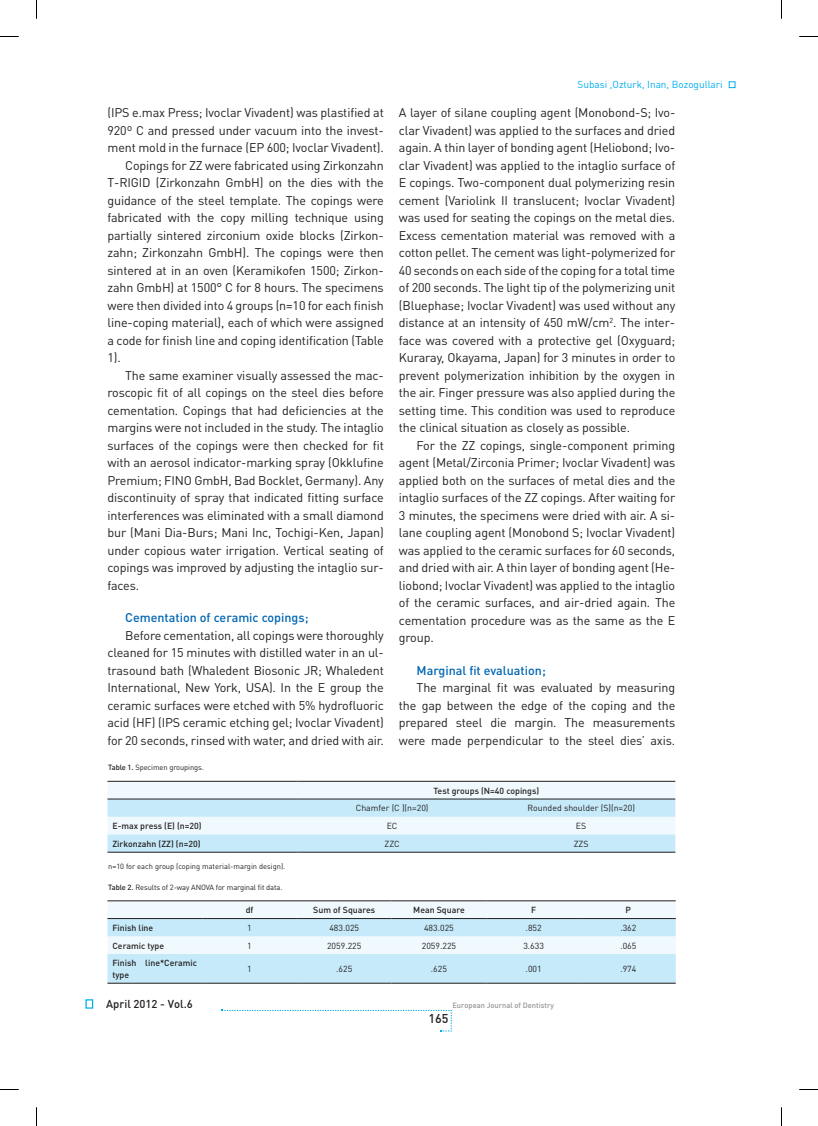
<style>
.page{position:relative;width:818px;height:1126px;background:#fff}
.page>*{position:absolute;margin:0;border:0;box-sizing:border-box;transform-origin:0 0}
.t1{font:12.5px/17.5px "DIN Pro";letter-spacing:-.01em;color:#231f20;text-align:justify}
.t2{font:500 12.5px "DIN Pro";color:#0166b3}
.t3{font:12.5px "Din B Medium";color:#231f20}
.t4{font:11.25px "Din B Medium";color:#231f20}
.t5{font:10px "Din B Regular";color:#00aeef}
.t6{font:500 8.75px/12.5px "DIN Pro";color:#231f20}
.t7{font:8.75px "DIN Pro";color:#231f20}
.t8{font:7.5px "DIN Pro";letter-spacing:-.01em;color:#231f20}
.t9{font:7.5px "Din B Medium";color:#939598}
.s1{font-weight:500}
</style>
<div class="page">
<div style="left:85px;top:999px;width:8px;height:9px;border:1px solid #00aeef"></div>
<svg style="left:222px;top:1009px;width:230px;height:22px"></svg>
<svg style="left:107px;top:782px;width:568px;height:69px"></svg>
<hr style="left:107px;top:781px;width:190px;height:1px;background:#231f20">
<hr style="left:297px;top:781px;width:189px;height:1px;background:#231f20">
<hr style="left:486px;top:781px;width:189px;height:1px;background:#231f20">
<hr style="left:107px;top:798px;width:190px;height:1px;background:#231f20">
<hr style="left:297px;top:798px;width:189px;height:1px;background:#231f20">
<hr style="left:486px;top:798px;width:189px;height:1px;background:#231f20">
<hr style="left:107px;top:851px;width:190px;height:1px;background:#231f20">
<hr style="left:297px;top:851px;width:189px;height:1px;background:#231f20">
<hr style="left:486px;top:851px;width:189px;height:1px;background:#231f20">
<div style="left:107px;top:901px;width:568px;height:17px;background:#f0f9fd"></div>
<svg style="left:107px;top:919px;width:568px;height:63px;fill:#c6eafa"></svg>
<hr style="left:107px;top:982px;width:95px;height:1px;background:#231f20">
<hr style="left:202px;top:982px;width:95px;height:1px;background:#231f20">
<hr style="left:297px;top:982px;width:94px;height:1px;background:#231f20">
<hr style="left:391px;top:982px;width:95px;height:1px;background:#231f20">
<hr style="left:486px;top:982px;width:94px;height:1px;background:#231f20">
<hr style="left:580px;top:982px;width:95px;height:1px;background:#231f20">
<hr style="left:107px;top:900px;width:95px;height:1px;background:#231f20">
<hr style="left:202px;top:900px;width:95px;height:1px;background:#231f20">
<hr style="left:297px;top:900px;width:94px;height:1px;background:#231f20">
<hr style="left:391px;top:900px;width:95px;height:1px;background:#231f20">
<hr style="left:486px;top:900px;width:94px;height:1px;background:#231f20">
<hr style="left:580px;top:900px;width:95px;height:1px;background:#231f20">
<hr style="left:107px;top:918px;width:95px;height:1px;background:#231f20">
<hr style="left:202px;top:918px;width:95px;height:1px;background:#231f20">
<hr style="left:297px;top:918px;width:94px;height:1px;background:#231f20">
<hr style="left:391px;top:918px;width:95px;height:1px;background:#231f20">
<hr style="left:486px;top:918px;width:94px;height:1px;background:#231f20">
<hr style="left:580px;top:918px;width:95px;height:1px;background:#231f20">
<div style="left:728px;top:81px;width:6px;height:7px;border:1px solid #00aeef"></div>
<svg style="left:0;top:36px;width:19px;height:1px"></svg>
<svg style="left:799px;top:36px;width:18px;height:1px"></svg>
<svg style="left:0;top:1089px;width:19px;height:1px"></svg>
<svg style="left:799px;top:1089px;width:18px;height:1px"></svg>
<svg style="left:36px;top:0;width:1px;height:19px"></svg>
<svg style="left:36px;top:1107px;width:1px;height:18px"></svg>
<p class="t5" style="left:577px;top:78px;width:146px">Subasi ,Ozturk, Inan, Bozogullari</p>
<p class="t1" style="left:107px;top:103px;width:278px">(IPS e.max Press; Ivoclar Vivadent) was plastified at</p>
<p class="t1" style="left:107px;top:121px;width:278px">920º C and pressed under vacuum into the invest-</p>
<p class="t1" style="left:107px;top:138px;width:278px">ment mold in the furnace (EP 600; Ivoclar Vivadent).</p>
<p class="t1" style="left:125px;top:156px;width:260px">Copings for ZZ were fabricated using Zirkonzahn</p>
<p class="t1" style="left:107px;top:173px;width:278px">T-RIGID (Zirkonzahn GmbH) on the dies with the</p>
<p class="t1" style="left:107px;top:191px;width:278px">guidance of the steel template. The copings were</p>
<p class="t1" style="left:107px;top:208px;width:278px">fabricated with the copy milling technique using</p>
<p class="t1" style="left:107px;top:226px;width:278px">partially sintered zirconium oxide blocks (Zirkon-</p>
<p class="t1" style="left:107px;top:243px;width:278px">zahn; Zirkonzahn GmbH). The copings were then</p>
<p class="t1" style="left:107px;top:261px;width:278px">sintered at in an oven (Keramikofen 1500; Zirkon-</p>
<p class="t1" style="left:107px;top:278px;width:278px">zahn GmbH) at 1500° C for 8 hours. The specimens</p>
<p class="t1" style="left:107px;top:296px;width:278px">were then divided into 4 groups (n=10 for each finish</p>
<p class="t1" style="left:107px;top:313px;width:278px">line-coping material), each of which were assigned</p>
<p class="t1" style="left:107px;top:331px;width:278px">a code for finish line and coping identification (Table</p>
<p class="t1" style="left:107px;top:348px;width:15px">1).</p>
<p class="t1" style="left:125px;top:366px;width:260px">The same examiner visually assessed the mac-</p>
<p class="t1" style="left:107px;top:383px;width:278px">roscopic fit of all copings on the steel dies before</p>
<p class="t1" style="left:107px;top:401px;width:278px">cementation. Copings that had deficiencies at the</p>
<p class="t1" style="left:107px;top:418px;width:278px">margins were not included in the study. The intaglio</p>
<p class="t1" style="left:107px;top:436px;width:278px">surfaces of the copings were then checked for fit</p>
<p class="t1" style="left:107px;top:453px;width:278px">with an aerosol indicator-marking spray (Okklufine</p>
<p class="t1" style="left:107px;top:471px;width:278px">Premium; FINO GmbH, Bad Bocklet, Germany). Any</p>
<p class="t1" style="left:107px;top:488px;width:278px">discontinuity of spray that indicated fitting surface</p>
<p class="t1" style="left:107px;top:506px;width:278px">interferences was eliminated with a small diamond</p>
<p class="t1" style="left:107px;top:523px;width:278px">bur (Mani Dia-Burs; Mani Inc, Tochigi-Ken, Japan)</p>
<p class="t1" style="left:107px;top:541px;width:278px">under copious water irrigation. Vertical seating of</p>
<p class="t1" style="left:107px;top:558px;width:278px">copings was improved by adjusting the intaglio sur-</p>
<p class="t1" style="left:107px;top:576px;width:33px">faces.</p>
<p class="t2" style="left:125px;top:609px;width:185px">Cementation of ceramic copings;</p>
<p class="t1" style="left:107px;top:626px;width:278px;text-indent:18px">Before cementation, all copings were thoroughly cleaned for 15 minutes with distilled water in an ul&shy;trasound bath (Whaledent Biosonic JR; Whaledent International, New York, USA). In the E group the ceramic surfaces were etched with 5% hydrofluoric acid (HF) (IPS ceramic etching gel; Ivoclar Vivadent) for 20 seconds, rinsed with water, and dried with air.</p>
<p class="t1" style="left:398px;top:103px;width:278px">A layer of silane coupling agent (Monobond-S; Ivo&shy;clar Vivadent) was applied to the surfaces and dried again. A thin layer of bonding agent (Heliobond; Ivo&shy;clar Vivadent) was applied to the intaglio surface of E copings. Two-component dual polymerizing resin cement (Variolink II translucent; Ivoclar Vivadent) was used for seating the copings on the metal dies.<br>Excess cementation material was removed with a cotton pellet. The cement was light-polymerized for 40 seconds on each side of the coping for a total time of 200 seconds. The light tip of the polymerizing unit (Bluephase; Ivoclar Vivadent) was used without any distance at an intensity of 450 mW/cm<sup>2</sup>. The inter&shy;face was covered with a protective gel (Oxyguard; Kuraray, Okayama, Japan) for 3 minutes in order to prevent polymerization inhibition by the oxygen in the air. Finger pressure was also applied during the setting time. This condition was used to reproduce the clinical situation as closely as possible.</p>
<p class="t1" style="left:398px;top:436px;width:278px;text-indent:18px">For the ZZ copings, single-component priming agent (Metal/Zirconia Primer; Ivoclar Vivadent) was applied both on the surfaces of metal dies and the intaglio surfaces of the ZZ copings. After waiting for 3 minutes, the specimens were dried with air. A si&shy;lane coupling agent (Monobond S; Ivoclar Vivadent) was applied to the ceramic surfaces for 60 seconds, and dried with air. A thin layer of bonding agent (He&shy;liobond; Ivoclar Vivadent) was applied to the intaglio of the ceramic surfaces, and air-dried again. The cementation procedure was as the same as the E group.</p>
<p class="t2" style="left:416px;top:661px;width:131px">Marginal fit evaluation;</p>
<p class="t1" style="left:398px;top:678px;width:278px;text-indent:18px">The marginal fit was evaluated by measuring the gap between the edge of the coping and the prepared steel die margin. The measurements were made perpendicular to the steel dies’ axis.</p>
<p class="t6" style="left:433px;top:783px;width:107px">Test groups (N=40 copings)</p>
<p class="t7" style="left:355px;top:802px;width:74px">Chamfer (C )(n=20)</p>
<p class="t7" style="left:527px;top:802px;width:109px">Rounded shoulder (S)(n=20)</p>
<p class="t8" style="left:108px;top:762px;width:97px"><span class="s1">Table 1.</span> Specimen groupings.</p>
<p class="t6" style="left:112px;top:819px;width:91px">E-max press (E) (n=20)</p>
<p class="t7" style="left:386px;top:819px;width:12px">EC</p>
<p class="t7" style="left:575px;top:819px;width:12px">ES</p>
<p class="t6" style="left:112px;top:836px;width:89px">Zirkonzahn (ZZ) (n=20)</p>
<p class="t7" style="left:384px;top:837px;width:17px">ZZC</p>
<p class="t7" style="left:573px;top:837px;width:16px">ZZS</p>
<p class="t8" style="left:108px;top:861px;width:178px">n=10 for each group (coping material-margin design).</p>
<p class="t6" style="left:245px;top:903px;width:9px">df</p>
<p class="t6" style="left:313px;top:903px;width:63px">Sum of Squares</p>
<p class="t6" style="left:413px;top:903px;width:53px">Mean Square</p>
<p class="t6" style="left:531px;top:903px;width:7px">F</p>
<p class="t6" style="left:625px;top:903px;width:7px">P</p>
<p class="t6" style="left:112px;top:920px;width:42px">Finish line</p>
<p class="t7" style="left:247px;top:921px;width:6px">1</p>
<p class="t7" style="left:329px;top:921px;width:31px">483.025</p>
<p class="t7" style="left:424px;top:921px;width:31px">483.025</p>
<p class="t7" style="left:525px;top:921px;width:18px">.852</p>
<p class="t7" style="left:620px;top:921px;width:18px">.362</p>
<p class="t6" style="left:112px;top:938px;width:53px">Ceramic type</p>
<p class="t7" style="left:247px;top:939px;width:6px">1</p>
<p class="t7" style="left:327px;top:939px;width:36px">2059.225</p>
<p class="t7" style="left:421px;top:939px;width:36px">2059.225</p>
<p class="t7" style="left:523px;top:939px;width:22px">3.633</p>
<p class="t7" style="left:620px;top:939px;width:18px">.065</p>
<p class="t6" style="left:112px;top:955px;width:86px">Finish line*Ceramic type</p>
<p class="t7" style="left:247px;top:962px;width:6px">1</p>
<p class="t7" style="left:336px;top:962px;width:18px">.625</p>
<p class="t7" style="left:430px;top:962px;width:18px">.625</p>
<p class="t7" style="left:525px;top:962px;width:18px">.001</p>
<p class="t7" style="left:620px;top:962px;width:18px">.974</p>
<p class="t8" style="left:108px;top:881px;width:175px"><span class="s1">Table 2.</span> Results of 2-way ANOVA for marginal fit data.</p>
<p class="t4" style="left:106px;top:996px;width:88px">April 2012 - Vol.6</p>
<p class="t9" style="left:452px;top:1000px;width:103px">European Journal of Dentistry</p>
<p class="t3" style="left:428px;top:1010px;width:21px">165</p>
</div>
